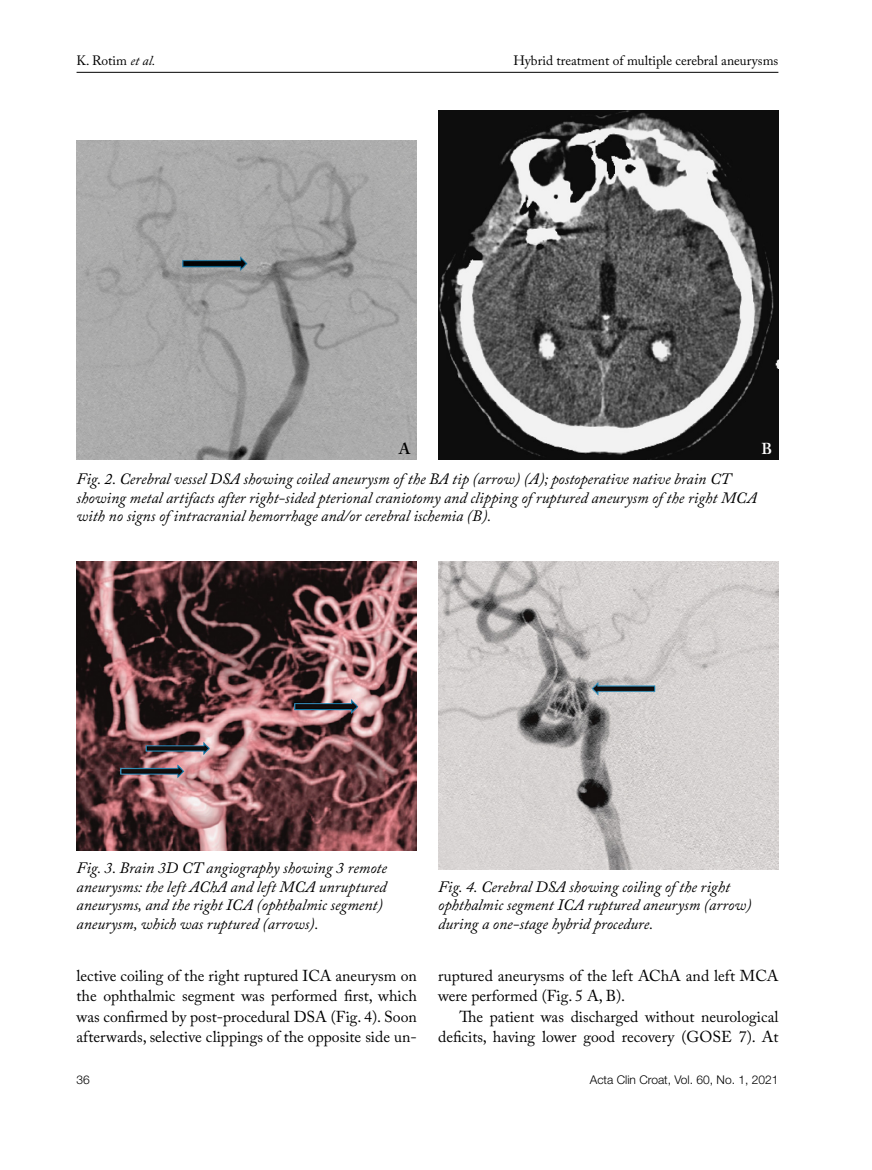
<style>
.page{position:relative;width:872px;height:1170px;background:#fff}
.page>*{position:absolute;margin:0;border:0;box-sizing:border-box;transform-origin:0 0}
.t1{font:italic 15.75px/18.8px "Adobe Caslon Pro";color:#000}
.t2{font:15.75px/20.4px "Adobe Caslon Pro";color:#000;text-align:justify}
.t3{font:600 15.75px "Adobe Caslon Pro";color:#000}
.t4{font:600 15.75px "Adobe Caslon Pro";color:#fff}
.t5{font:13.5px "Adobe Caslon Pro";color:#000}
.t6{font:300 12px "Helvetica Neue LT Pro";color:#000}
.s1{font-style:italic}
</style>
<div class="page">
<hr style="left:77px;top:72px;width:701px;height:1px;background:#000">
<img style="left:77px;top:140px;width:340px;height:319px">
<img style="left:438px;top:111px;width:340px;height:348px">
<img style="left:77px;top:561px;width:340px;height:289px">
<img style="left:438px;top:561px;width:340px;height:308px">
<p class="t5" style="left:77px;top:53px;width:80px">K. Rotim <span class="s1">et al.</span></p>
<p class="t5" style="left:513px;top:53px;width:266px">Hybrid treatment of multiple cerebral aneurysms</p>
<p class="t3" style="left:399px;top:439px;width:13px">A</p>
<p class="t4" style="left:761px;top:439px;width:12px">B</p>
<p class="t1" style="left:77px;top:469px;width:681px">Fig. 2. Cerebral vessel DSA showing coiled aneurysm of the BA tip (arrow) (A); postoperative native brain CT showing metal artifacts after right-sided pterional craniotomy and clipping of ruptured aneurysm of the right MCA with no signs of intracranial hemorrhage and/or cerebral ischemia (B).</p>
<p class="t1" style="left:77px;top:858px;width:312px">Fig. 3. Brain 3D CT angiography showing 3 remote aneurysms: the left AChA and left MCA unruptured aneurysms, and the right ICA (ophthalmic segment) aneurysm, which was ruptured (arrows).</p>
<p class="t1" style="left:438px;top:876px;width:315px">Fig. 4. Cerebral DSA showing coiling of the right ophthalmic segment ICA ruptured aneurysm (arrow) during a one-stage hybrid procedure.</p>
<p class="t2" style="left:77px;top:965px;width:342px">lective coiling of the right ruptured ICA aneurysm on the ophthalmic segment was performed first, which was confirmed by post-procedural DSA (Fig. 4). Soon afterwards, selective clippings of the opposite side un-</p>
<p class="t2" style="left:438px;top:965px;width:342px">ruptured aneurysms of the left AChA and left MCA were performed (Fig. 5 A, B).</p>
<p class="t2" style="left:438px;top:1006px;width:342px;text-align:right">The patient was discharged without neurological deficits, having lower good recovery (GOSE 7). At</p>
<p class="t6" style="left:77px;top:1072px;width:15px">36</p>
<p class="t6" style="left:590px;top:1072px;width:190px">Acta Clin Croat, Vol. 60, No. 1, 2021</p>
</div>
